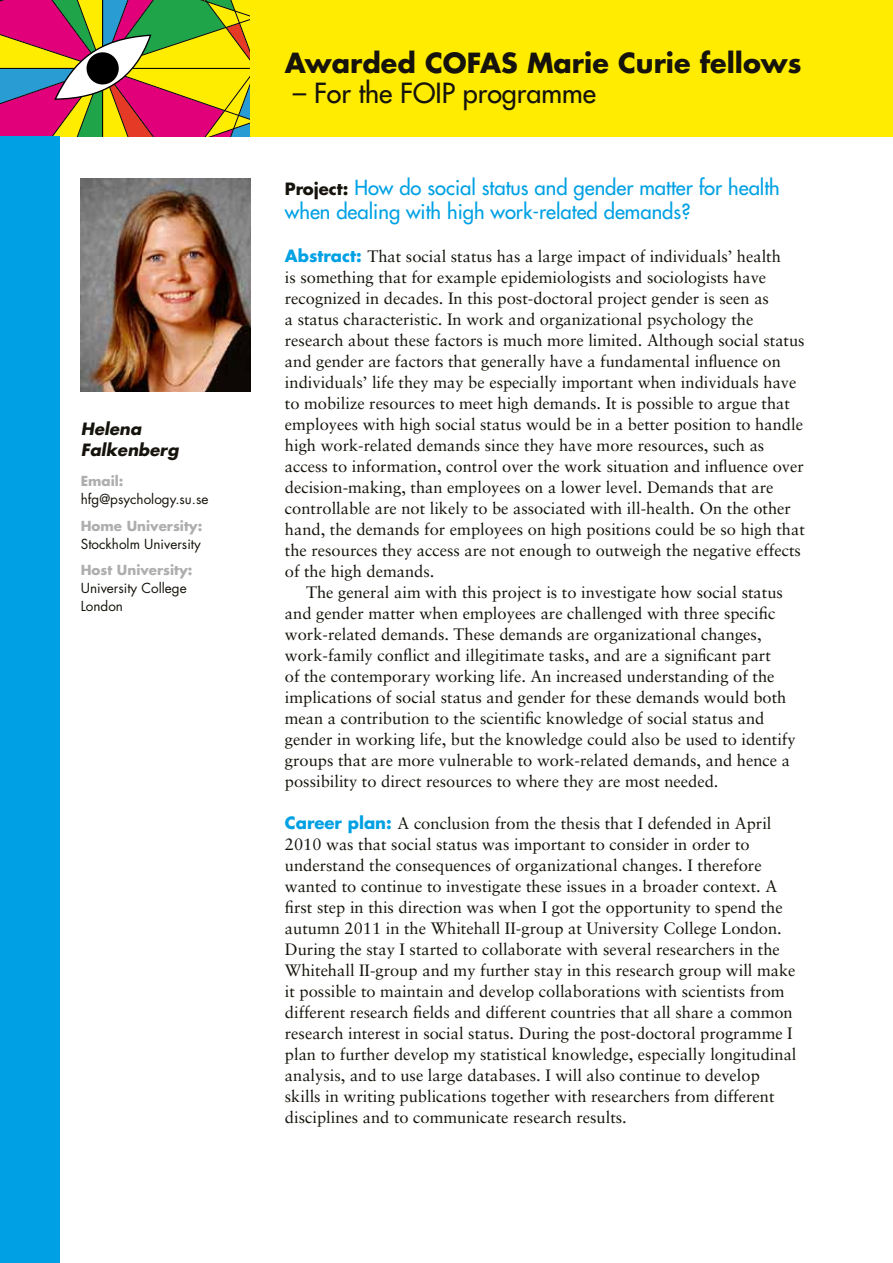
<style>
.page{position:relative;width:893px;height:1263px;background:#fff}
.page>*{position:absolute;margin:0;border:0;box-sizing:border-box;transform-origin:0 0}
.t1{font:700 27px "Futura Std";color:#15130b}
.t2{font:500 27px "Futura Std";color:#15130b}
.t3{font:500 20.25px/24px "Futura Std";color:#00a1e4}
.t4{font:16.5px/21px "Sabon";color:#15130b}
.t5{font:italic 700 16.5px/21px "Futura Std";color:#15130b}
.t6{font:13.5px/18px "Futura Std";color:#15130b}
.t7{font:700 13.5px "Futura Std";color:#adaead}
.s1{font-weight:700;font-size:16.5px;color:#15130b}
.s2{font-family:"Futura Std";font-weight:700;color:#00a1e4}
</style>
<div class="page">
<svg style="left:1px;top:0;width:250px;height:136px"></svg>
<div style="left:0;top:136px;width:60px;height:1127px;background:#00a1e4"></div>
<hr style="left:0;top:0;width:1px;height:136px;background:#ffec00">
<div style="left:251px;top:0;width:642px;height:136px;background:#ffec00"></div>
<img style="left:81px;top:179px;width:170px;height:212px">
<p class="t5" style="left:81px;top:418px;width:99px">Helena<br>Falkenberg</p>
<p class="t7" style="left:81px;top:472px;width:44px">Email:</p>
<p class="t6" style="left:81px;top:490px;width:129px">hfg@psychology.su.se</p>
<p class="t7" style="left:81px;top:517px;width:123px">Home University:</p>
<p class="t6" style="left:81px;top:535px;width:122px">Stockholm University</p>
<p class="t7" style="left:81px;top:561px;width:113px">Host University:</p>
<p class="t6" style="left:81px;top:579px;width:107px">University College<br>London</p>
<h1 class="t1" style="left:285px;top:45px;width:518px">Awarded COFAS Marie Curie fellows</h1>
<h1 class="t2" style="left:293px;top:76px;width:305px">– For the FOIP programme</h1>
<p class="t3" style="left:285px;top:176px;width:496px"><span class="s1">Project:</span> How do social status and gender matter for health when dealing with high work-related demands?</p>
<p class="t4" style="left:285px;top:245px;width:521px"><span class="s2">Abstract:</span> That social status has a large impact of individuals’ health<br>is something that for example epidemiologists and sociologists have recognized in decades. In this post-doctoral project gender is seen as<br>a status characteristic. In work and organizational psychology the research about these factors is much more limited. Although social status and gender are factors that generally have a fundamental influence on individuals’ life they may be especially important when individuals have to mobilize resources to meet high demands. It is possible to argue that employees with high social status would be in a better position to handle high work-related demands since they have more resources, such as access to information, control over the work situation and influence over decision-making, than employees on a lower level. Demands that are controllable are not likely to be associated with ill-health. On the other hand, the demands for employees on high positions could be so high that the resources they access are not enough to outweigh the negative effects of the high demands.</p>
<p class="t4" style="left:285px;top:581px;width:512px;text-indent:21px">The general aim with this project is to investigate how social status and gender matter when employees are challenged with three specific work-related demands. These demands are organizational changes, work-family conflict and illegitimate tasks, and are a significant part<br>of the contemporary working life. An increased understanding of the implications of social status and gender for these demands would both mean a contribution to the scientific knowledge of social status and gender in working life, but the knowledge could also be used to identify groups that are more vulnerable to work-related demands, and hence a possibility to direct resources to where they are most needed.</p>
<p class="t4" style="left:285px;top:812px;width:513px"><span class="s2">Career plan:</span> A conclusion from the thesis that I defended in April 2010 was that social status was important to consider in order to understand the consequences of organizational changes. I therefore wanted to continue to investigate these issues in a broader context. A first step in this direction was when I got the opportunity to spend the autumn 2011 in the Whitehall II-group at University College London.<br>During the stay I started to collaborate with several researchers in the Whitehall II-group and my further stay in this research group will make it possible to maintain and develop collaborations with scientists from different research fields and different countries that all share a common research interest in social status. During the post-doctoral programme I plan to further develop my statistical knowledge, especially longitudinal analysis, and to use large databases. I will also continue to develop skills in writing publications together with researchers from different disciplines and to communicate research results.</p>
</div>
